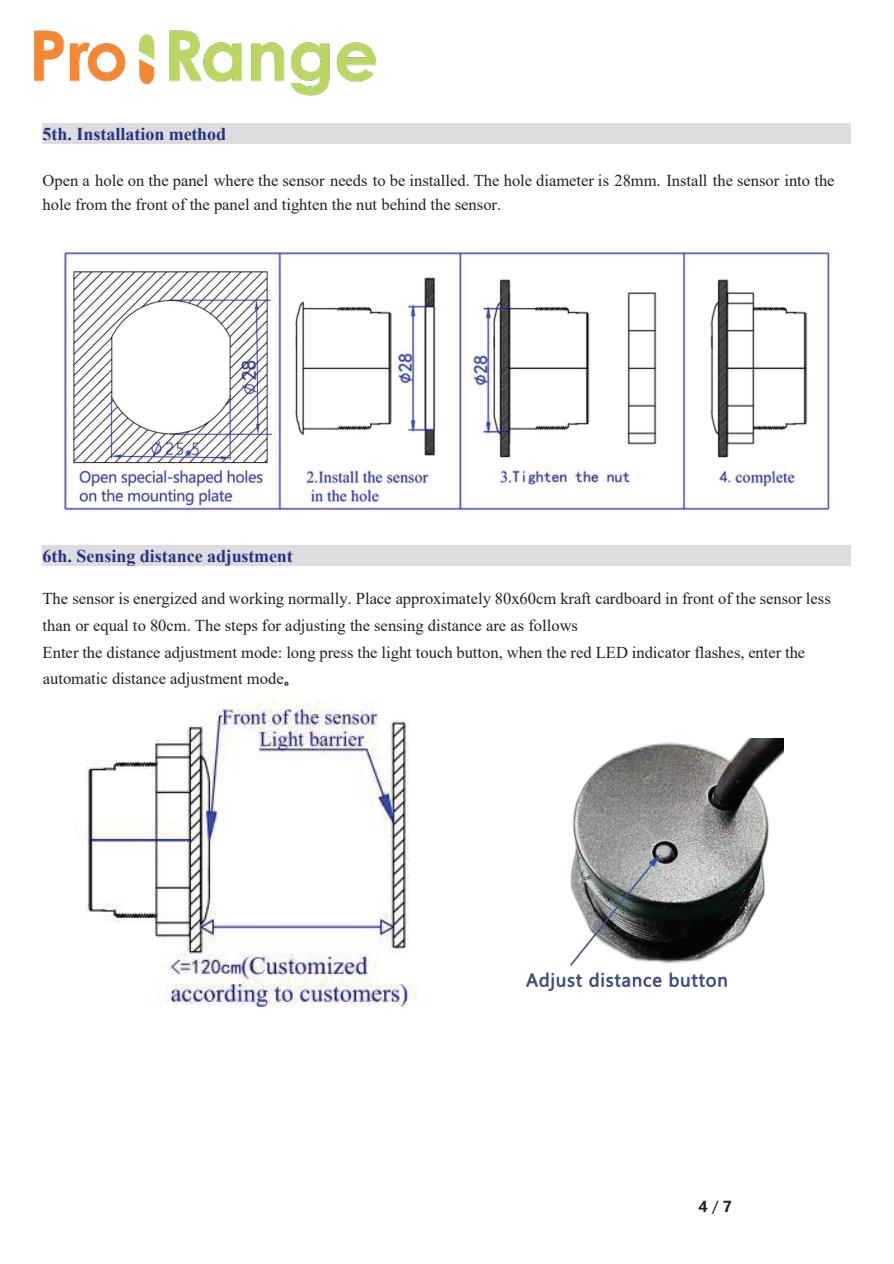
<style>
.page{position:relative;width:894px;height:1264px;background:#fff}
.page>*{position:absolute;margin:0;border:0;box-sizing:border-box;transform-origin:0 0}
.t1{font:700 18px "Times New Roman";color:#2a3088}
.t2{font:16.5px/26.5px "Times New Roman";color:#231f20}
.t3{font:700 15px "Microsoft Ya Hei";color:#231f20}
.s1{font-family:"Microsoft Ya Hei"}
.s2{font-weight:400}
</style>
<div class="page">
<div style="left:42px;top:123px;width:808px;height:21px;background:#dcdddf"></div>
<div style="left:42px;top:544px;width:808px;height:21px;background:#dcdddf"></div>
<img style="left:62px;top:252px;width:767px;height:259px">
<img style="left:74px;top:699px;width:346px;height:307px">
<img style="left:526px;top:738px;width:256px;height:251px">
<img style="left:34px;top:30px;width:343px;height:66px">
<p class="t1" style="left:42px;top:121px;width:185px">5th. Installation method</p>
<p class="t2" style="left:42px;top:169px;width:793px;line-height:23.4px">Open a hole on the panel where the sensor needs to be installed. The hole diameter is 28mm. Install the sensor into the hole from the front of the panel and tighten the nut behind the sensor.</p>
<p class="t1" style="left:42px;top:542px;width:252px">6th. Sensing distance adjustment</p>
<p class="t2" style="left:42px;top:584px;width:789px">The sensor is energized and working normally. Place approximately 80x60cm kraft cardboard in front of the sensor less than or equal to 80cm. The steps for adjusting the sensing distance are as follows<br>Enter the distance adjustment mode: long press the light touch button, when the red LED indicator flashes, enter the automatic distance adjustment mode<span class="s1">。</span></p>
<p class="t3" style="left:698px;top:1195px;width:35px">4<span class="s2">/</span>7</p>
</div>
